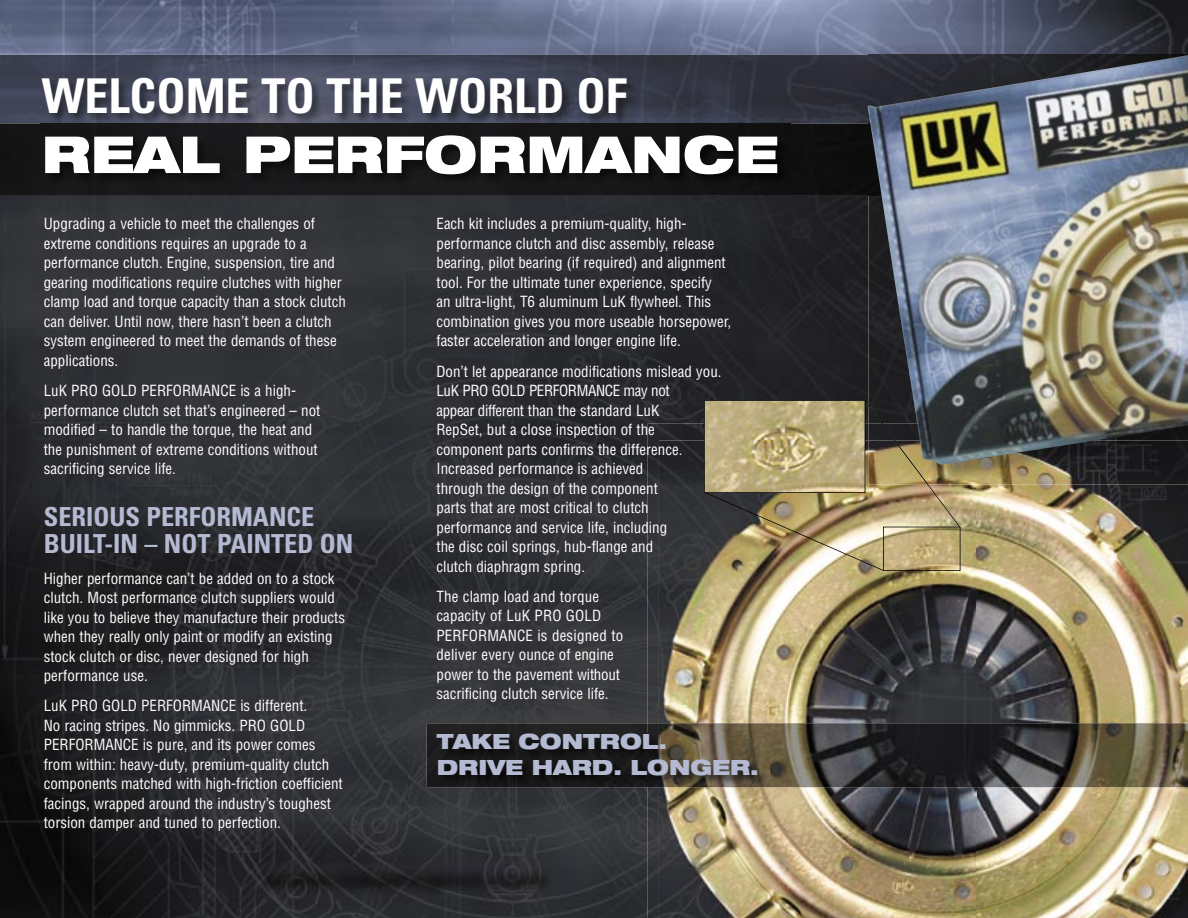
<style>
.page{position:relative;width:1188px;height:918px;background:#fff}
.page>*{position:absolute;margin:0;border:0;box-sizing:border-box;transform-origin:0 0}
.t1{font:900 expanded 51px "Helvetica Neue";color:#fff}
.t2{font:700 condensed 48px "Univers";color:#fff}
.t3{font:700 condensed 26.25px/27px "Univers";color:#b5bad3}
.t4{font:900 expanded 21px/25.2px "Helvetica Neue";color:#b5bad3}
.t5{font:condensed 15px/19.5px "Helvetica";color:#fff}
</style>
<div class="page">
<img style="left:0;top:0;width:1188px;height:55px">
<img style="left:0;top:196px;width:613px;height:722px">
<img style="left:613px;top:196px;width:255px;height:206px">
<img style="left:613px;top:402px;width:91px;height:52px">
<img style="left:613px;top:454px;width:35px;height:464px">
<img style="left:648px;top:423px;width:56px;height:49px">
<img style="left:648px;top:472px;width:11px;height:446px">
<img style="left:659px;top:441px;width:529px;height:477px">
<img style="left:0;top:55px;width:868px;height:34px">
<img style="left:0;top:89px;width:51px;height:107px">
<img style="left:767px;top:89px;width:101px;height:107px">
<img style="left:51px;top:186px;width:716px;height:10px">
<img style="left:41px;top:76px;width:749px;height:110px">
<img style="left:704px;top:400px;width:256px;height:171px">
<img style="left:254px;top:864px;width:302px;height:36px">
<img style="left:928px;top:465px;width:260px;height:20px">
<img style="left:868px;top:465px;width:26px;height:20px">
<img style="left:894px;top:465px;width:34px;height:20px">
<img style="left:868px;top:44px;width:320px;height:421px">
<img style="left:427px;top:723px;width:761px;height:64px">
<img style="left:436px;top:733px;width:333px;height:54px">
<h2 class="t2" style="left:42px;top:67px;width:587px">WELCOME TO THE WORLD OF</h2>
<h1 class="t1" style="left:42px;top:121px;width:738px">REAL PERFORMANCE</h1>
<p class="t5" style="left:44px;top:214px;width:304px">Upgrading a vehicle to meet the challenges of extreme conditions requires an upgrade to a performance clutch. Engine, suspension, tire and gearing modifications require clutches with higher clamp load and torque capacity than a stock clutch can deliver. Until now, there hasn’t been a clutch system engineered to meet the demands of these applications.</p>
<p class="t5" style="left:44px;top:381px;width:278px">LuK PRO GOLD PERFORMANCE is a high&shy;performance clutch set that’s engineered – not modified – to handle the torque, the heat and the punishment of extreme conditions without sacrificing service life.</p>
<h3 class="t3" style="left:44px;top:503px;width:311px">SERIOUS PERFORMANCE<br>BUILT-IN – NOT PAINTED ON</h3>
<p class="t5" style="left:44px;top:568px;width:303px">Higher performance can’t be added on to a stock clutch. Most performance clutch suppliers would like you to believe they manufacture their products when they really only paint or modify an existing stock clutch or disc, never designed for high performance use.</p>
<p class="t5" style="left:44px;top:696px;width:300px">LuK PRO GOLD PERFORMANCE is different.<br>No racing stripes. No gimmicks. PRO GOLD PERFORMANCE is pure, and its power comes from within: heavy-duty, premium-quality clutch components matched with high-friction coefficient facings, wrapped around the industry’s toughest torsion damper and tuned to perfection.</p>
<p class="t5" style="left:436px;top:214px;width:296px">Each kit includes a premium-quality, high&shy;performance clutch and disc assembly, release bearing, pilot bearing (if required) and alignment tool. For the ultimate tuner experience, specify<br>an ultra-light, T6 aluminum LuK flywheel. This combination gives you more useable horsepower, faster acceleration and longer engine life.</p>
<p class="t5" style="left:436px;top:361px;width:287px">Don’t let appearance modifications mislead you.<br>LuK PRO GOLD PERFORMANCE may not<br>appear different than the standard LuK<br>RepSet, but a close inspection of the component parts confirms the difference.<br>Increased performance is achieved<br>through the design of the component<br>parts that are most critical to clutch performance and service life, including<br>the disc coil springs, hub-flange and<br>clutch diaphragm spring.</p>
<p class="t5" style="left:436px;top:587px;width:188px">The clamp load and torque capacity of LuK PRO GOLD<br>PERFORMANCE is designed to deliver every ounce of engine power to the pavement without sacrificing clutch service life.</p>
<h3 class="t4" style="left:437px;top:728px;width:324px">TAKE CONTROL.<br>DRIVE HARD. LONGER.</h3>
</div>
